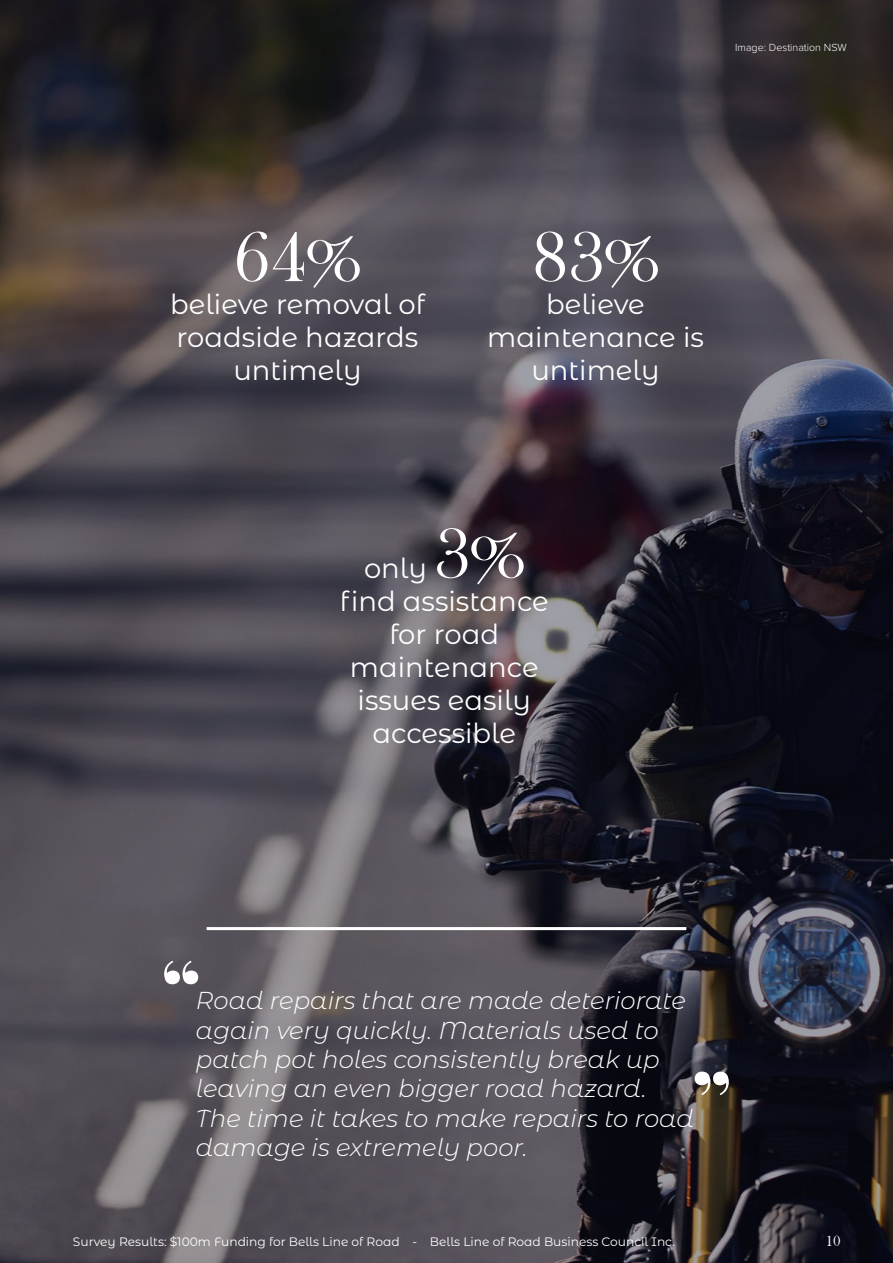
<style>
.page{position:relative;width:893px;height:1263px;background:#fff}
.page>*{position:absolute;margin:0;border:0;box-sizing:border-box;transform-origin:0 0}
.t1{font:73.5px "Bask Old Face";color:#fff}
.t2{font:27.6px/33px "Montserrat Alternates";color:#fff;text-align:center}
.t3{font:italic 300 24.45px/29.4px "Montserrat Alternates";color:#fff}
.t4{font:15.3px "Bask Old Face";color:#fff}
.t5{font:12.3px "Montserrat Alternates";color:#fff}
.t6{font:300 10.65px "Proxima Nova";color:#fff}
</style>
<div class="page">
<img style="left:0;top:0;width:893px;height:1263px">
<svg style="left:164px;top:961px;width:34px;height:23px"></svg>
<svg style="left:695px;top:1071px;width:34px;height:24px"></svg>
<hr style="left:207px;top:927px;width:479px;height:3px;background:#fff">
<p class="t6" style="left:735px;top:39px;width:113px">Image: Destination NSW</p>
<h1 class="t1" style="left:234px;top:216px;width:128px">64%</h1>
<p class="t2" style="left:170px;top:287px;width:256px">believe removal of roadside hazards untimely</p>
<h1 class="t1" style="left:532px;top:216px;width:128px">83%</h1>
<p class="t2" style="left:487px;top:287px;width:218px">believe maintenance is untimely</p>
<h1 class="t1" style="left:434px;top:513px;width:92px">3%</h1>
<p class="t2" style="left:340px;top:583px;width:211px">find assistance for road maintenance issues easily accessible</p>
<p class="t2" style="left:364px;top:550px;width:64px">only</p>
<p class="t3" style="left:196px;top:985px;width:500px">Road repairs that are made deteriorate again very quickly. Materials used to patch pot holes consistently break up leaving an even bigger road hazard.<br>The time it takes to make repairs to road damage is extremely poor.</p>
<p class="t5" style="left:73px;top:1233px;width:604px">Survey Results: $100m Funding for Bells Line of Road - Bells Line of Road Business Council Inc.</p>
<p class="t4" style="left:826px;top:1232px;width:17px">10</p>
</div>
